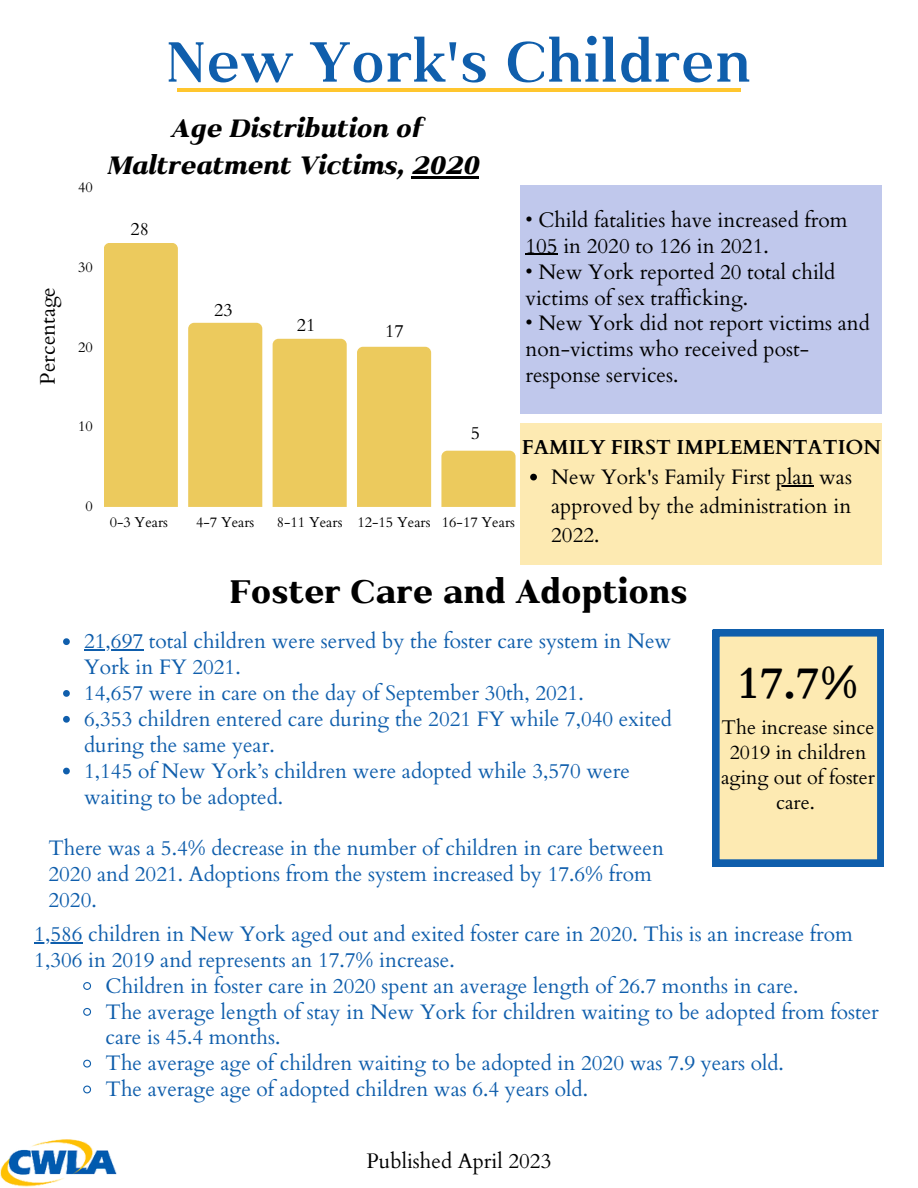
<style>
.page{position:relative;width:918px;height:1188px;background:#fff}
.page>*{position:absolute;margin:0;border:0;box-sizing:border-box;transform-origin:0 0}
.t1{font:600 67.5px "Kulachat Serif";color:#0f5eac}
.t2{font:700 45px "Cardo";color:#000}
.t3{font:800 39px "Kulachat Serif";color:#000}
.t4{font:italic 800 30px/37.2px "Kulachat Serif";color:#000;text-align:center}
.t5{font:21px/25.8px "Cardo";color:#0f5eac}
.t6{font:21px/25.8px "Cardo";color:#000}
.t7{font:700 20.25px "Cardo";color:#000}
.t8{font:19.8px/24.8px "Cardo";color:#000;text-align:center}
.t9{font:18px "Cardo";color:#000}
.t10{font:14.4px "Cardo";color:#000}
</style>
<div class="page">
<div style="left:104px;top:243px;width:74px;height:264px;background:#ecca5d"></div>
<div style="left:188px;top:323px;width:74px;height:184px;background:#ecca5d"></div>
<div style="left:273px;top:339px;width:74px;height:168px;background:#ecca5d"></div>
<div style="left:357px;top:347px;width:74px;height:160px;background:#ecca5d"></div>
<div style="left:441px;top:451px;width:74px;height:56px;background:#ecca5d"></div>
<div style="left:520px;top:186px;width:361px;height:228px;background:#c0c8ec"></div>
<hr style="left:177px;top:88px;width:564px;height:3px;background:#ffc62e">
<svg style="left:713px;top:630px;width:171px;height:236px;background:#ddd7b1"></svg>
<svg style="left:63px;top:638px;width:7px;height:7px"></svg>
<hr style="left:84px;top:650px;width:59px;height:1px;background:#0f5eac">
<svg style="left:63px;top:690px;width:7px;height:7px"></svg>
<svg style="left:63px;top:716px;width:7px;height:7px"></svg>
<svg style="left:63px;top:768px;width:7px;height:6px"></svg>
<hr style="left:411px;top:176px;width:67px;height:3px;background:#000">
<hr style="left:525px;top:254px;width:33px;height:1px;background:#000">
<svg style="left:83px;top:982px;width:8px;height:8px"></svg>
<svg style="left:83px;top:1007px;width:9px;height:9px"></svg>
<svg style="left:83px;top:1059px;width:9px;height:9px"></svg>
<svg style="left:83px;top:1085px;width:9px;height:9px"></svg>
<hr style="left:34px;top:942px;width:49px;height:1px;background:#0f5eac">
<img style="left:0;top:1139px;width:117px;height:48px">
<div style="left:520px;top:423px;width:361px;height:142px;background:#fdeab2"></div>
<svg style="left:530px;top:474px;width:7px;height:6px"></svg>
<hr style="left:776px;top:485px;width:37px;height:1px;background:#000">
<h1 class="t1" style="left:167px;top:19px;width:586px">New York's Children</h1>
<p class="t6" style="left:35px;top:385px;width:99px;rotate:-90deg">Percentage</p>
<p class="t10" style="left:78px;top:177px;width:16px">40</p>
<p class="t10" style="left:78px;top:257px;width:16px">30</p>
<p class="t10" style="left:78px;top:337px;width:16px">20</p>
<p class="t10" style="left:78px;top:417px;width:16px">10</p>
<p class="t10" style="left:85px;top:497px;width:9px">0</p>
<h3 class="t4" style="left:107px;top:108px;width:373px">Age Distribution of<br>Maltreatment Victims, 2020</h3>
<p class="t9" style="left:131px;top:218px;width:20px">28</p>
<p class="t9" style="left:214px;top:298px;width:20px">23</p>
<p class="t9" style="left:297px;top:313px;width:20px">21</p>
<p class="t9" style="left:385px;top:320px;width:20px">17</p>
<p class="t6" style="left:525px;top:207px;width:324px">• Child fatalities have increased from<br>105 in 2020 to 126 in 2021.</p>
<p class="t6" style="left:525px;top:259px;width:311px">• New York reported 20 total child victims of sex trafficking.</p>
<p class="t6" style="left:525px;top:311px;width:346px">• New York did not report victims and non-victims who received post-</p>
<p class="t6" style="left:525px;top:363px;width:154px">response services.</p>
<p class="t9" style="left:471px;top:422px;width:11px">5</p>
<p class="t10" style="left:110px;top:513px;width:60px">0-3 Years</p>
<p class="t10" style="left:196px;top:513px;width:60px">4-7 Years</p>
<p class="t10" style="left:277px;top:513px;width:240px">8-11 Years 12-15 Years 16-17 Years</p>
<p class="t7" style="left:522px;top:434px;width:361px">FAMILY FIRST IMPLEMENTATION</p>
<p class="t6" style="left:551px;top:463px;width:302px;line-height:29.2px;text-align:justify">New York's Family First plan was approved by the administration in 2022.</p>
<h3 class="t3" style="left:230px;top:566px;width:459px">Foster Care and Adoptions</h3>
<p class="t5" style="left:84px;top:629px;width:589px">21,697 total children were served by the foster care system in New York in FY 2021.<br>14,657 were in care on the day of September 30th, 2021.<br>6,353 children entered care during the 2021 FY while 7,040 exited during the same year.<br>1,145 of New York’s children were adopted while 3,570 were waiting to be adopted.</p>
<p class="t5" style="left:48px;top:836px;width:617px">There was a 5.4% decrease in the number of children in care between<br>2020 and 2021. Adoptions from the system increased by 17.6% from<br>2020.</p>
<h2 class="t2" style="left:737px;top:653px;width:123px">17.7%</h2>
<p class="t8" style="left:721px;top:716px;width:156px">The increase since<br>2019 in children aging out of foster care.</p>
<p class="t5" style="left:34px;top:922px;width:820px">1,586 children in New York aged out and exited foster care in 2020. This is an increase from<br>1,306 in 2019 and represents an 17.7% increase.</p>
<p class="t5" style="left:106px;top:973px;width:775px">Children in foster care in 2020 spent an average length of 26.7 months in care.<br>The average length of stay in New York for children waiting to be adopted from foster care is 45.4 months.<br>The average age of children waiting to be adopted in 2020 was 7.9 years old.<br>The average age of adopted children was 6.4 years old.</p>
<p class="t6" style="left:367px;top:1149px;width:186px">Published April 2023</p>
</div>
